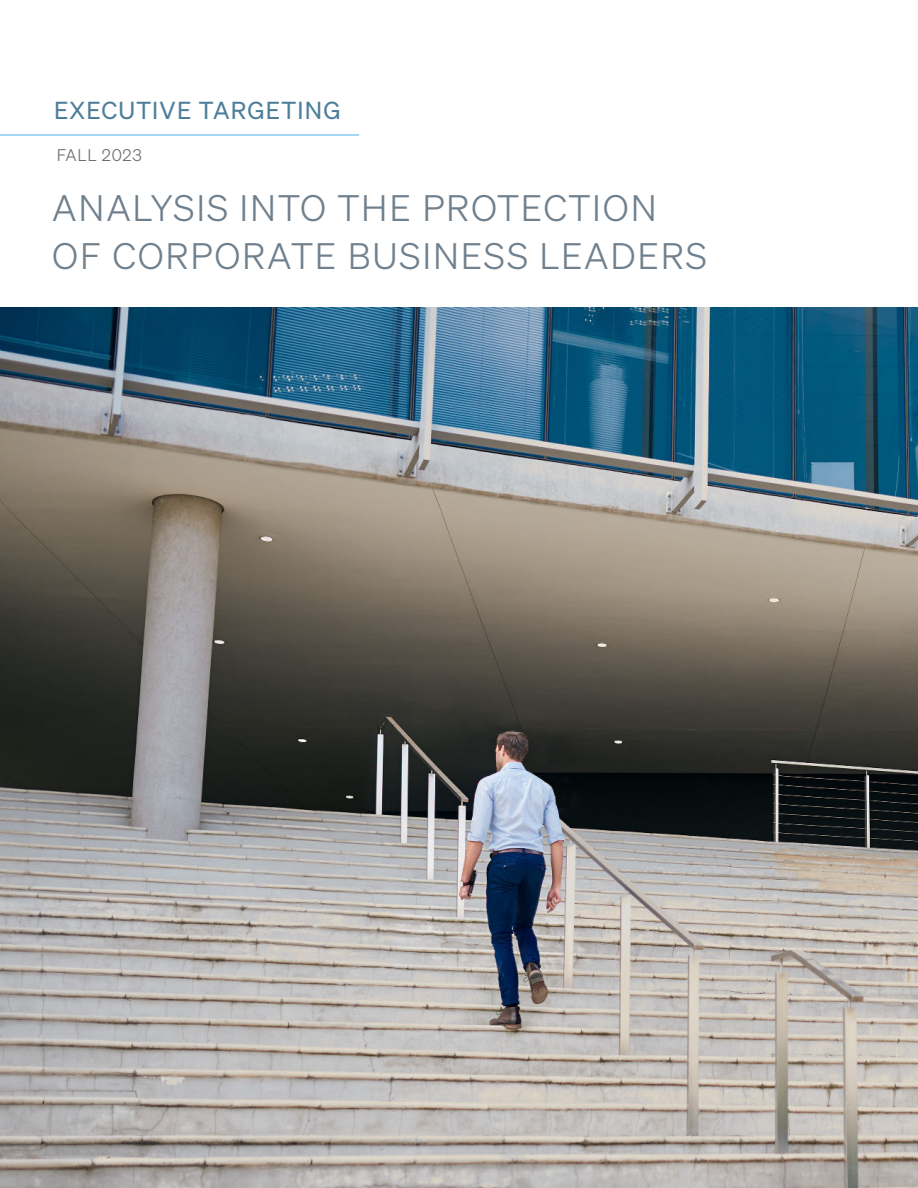
<style>
.page{position:relative;width:918px;height:1188px;background:#fff}
.page>*{position:absolute;margin:0;border:0;box-sizing:border-box;transform-origin:0 0}
.t1{font:36px/48px "Sohne Leicht";letter-spacing:.05em;color:#70808d}
.t2{font:24px "Sohne Buch";letter-spacing:.05em;color:#4d7e99}
.t3{font:16.5px "Sohne Leicht";letter-spacing:.045em;color:#6d6e71}
</style>
<div class="page">
<img style="left:0;top:308px;width:918px;height:880px">
<hr style="left:0;top:134px;width:359px;height:2px;background:#88ccf3">
<p class="t2" style="left:54px;top:99px;width:288px">EXECUTIVE TARGETING</p>
<p class="t3" style="left:57px;top:148px;width:87px">FALL 2023</p>
<p class="t1" style="left:52px;top:187px;width:656px">ANALYSIS INTO THE PROTECTION<br>OF CORPORATE BUSINESS LEADERS</p>
</div>
